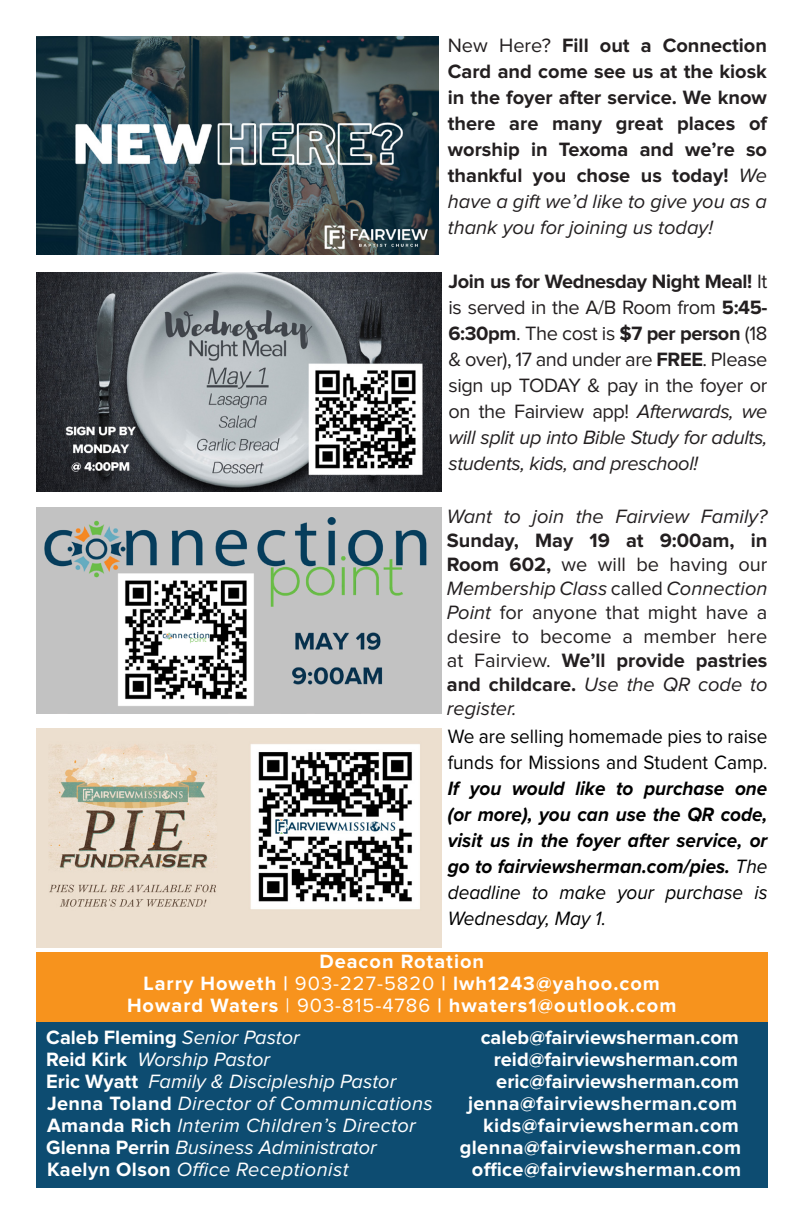
<style>
.page{position:relative;width:792px;height:1224px;background:#fff}
.page>*{position:absolute;margin:0;border:0;box-sizing:border-box;transform-origin:0 0}
.t1{font:20px/24px "Proxima Nova";letter-spacing:-.01em;color:#231f20;text-align:justify}
.t2{font:italic 700 20px/26px "Proxima Nova";color:#000;text-align:justify;scale:.95 1}
.t3{font:700 20px/26px "Proxima Nova";color:#231f20;text-align:justify}
.t4{font:700 20px "Proxima Nova";letter-spacing:.05em;color:#fff}
.t5{font:700 20px "Proxima Nova";letter-spacing:.02em;color:#fff}
.t6{font:italic 20px "Proxima Nova";letter-spacing:.02em;color:#fff}
.t7{font:700 20px "Proxima Nova";color:#fff}
.t8{font:italic 20px "Proxima Nova";color:#fff}
.s1{font-weight:400}
.s2{font-weight:400;font-style:italic}
.s3{font-weight:700}
.s4{font-style:italic}
.s5{font-weight:400;font-style:normal}
.s6{font-weight:700;font-style:normal}
</style>
<div class="page">
<div style="left:36px;top:1007px;width:732px;height:181px;background:#0d4c71"></div>
<div style="left:36px;top:952px;width:732px;height:69px;background:#f7931d"></div>
<img style="left:36px;top:36px;width:402px;height:219px">
<img style="left:36px;top:729px;width:405px;height:219px">
<img style="left:37px;top:508px;width:404px;height:206px">
<img style="left:37px;top:273px;width:404px;height:218px">
<p class="t3" style="left:448px;top:33px;width:321px"><span class="s1">New Here?</span> Fill out a Connection Card and come see us at the kiosk in the foyer after service. We know there are many great places of worship in Texoma and we’re so thankful you chose us today! <span class="s2">We have a gift we’d like to give you as a thank you for joining us today!</span></p>
<p class="t1" style="left:449px;top:269px;width:320px;line-height:26px"><span class="s3">Join us for Wednesday Night Meal!</span> It is served in the A/B Room from <span class="s3">5:45- 6:30pm</span>. The cost is <span class="s3">$7 per person</span> (18 &amp; over), 17 and under are <span class="s3">FREE</span>. Please sign up TODAY &amp; pay in the foyer or on the Fairview app! <span class="s4">Afterwards, we will split up into Bible Study for adults, students, kids, and preschool!</span></p>
<p class="t1" style="left:447px;top:505px;width:322px"><span class="s4">Want to join the Fairview Family?<br></span><span class="s3">Sunday, May 19 at 9:00am, in Room 602,</span> we will be having our <span class="s4">Membership Class</span> called <span class="s4">Connection Point</span> for anyone that might have a desire to become a member here at Fairview. <span class="s3">We’ll provide pastries and childcare.</span> <span class="s4">Use the QR code to register.</span></p>
<p class="t2" style="left:448px;top:723px;width:338px"><span class="s5">We are selling homemade pies to raise funds for Missions and Student Camp.<br></span>If you would like to purchase one (or more), you can use the QR code, visit us in the foyer after service, or go to fairviewsherman.com/pies. <span class="s1">The deadline to make your purchase is Wednesday, May 1.</span></p>
<p class="t4" style="left:319px;top:950px;width:166px">Deacon Rotation</p>
<p class="t4" style="left:144px;top:972px;width:518px">Larry Howeth | <span class="s1">903-227-5820</span> | lwh1243@yahoo.com</p>
<p class="t4" style="left:127px;top:994px;width:551px">Howard Waters <span class="s1">| 903-815-4786</span> | hwaters1@outlook.com</p>
<p class="t7" style="left:46px;top:1026px;width:255px">Caleb Fleming <span class="s2">Senior Pastor</span></p>
<p class="t7" style="left:481px;top:1026px;width:260px">caleb@fairviewsherman.com</p>
<p class="t8" style="left:46px;top:1049px;width:225px"><span class="s6">Reid Kirk</span> Worship Pastor</p>
<p class="t7" style="left:494px;top:1048px;width:246px">reid@fairviewsherman.com</p>
<p class="t8" style="left:46px;top:1071px;width:352px"><span class="s6">Eric Wyatt</span> Family &amp; Discipleship Pastor</p>
<p class="t7" style="left:496px;top:1070px;width:244px">eric@fairviewsherman.com</p>
<p class="t6" style="left:47px;top:1093px;width:387px"><span class="s6">Jenna Toland</span> Director of Communications</p>
<p class="t5" style="left:468px;top:1092px;width:271px">jenna@fairviewsherman.com</p>
<p class="t6" style="left:47px;top:1115px;width:370px"><span class="s6">Amanda Rich</span> Interim Children’s Director</p>
<p class="t5" style="left:483px;top:1114px;width:257px">kids@fairviewsherman.com</p>
<p class="t8" style="left:46px;top:1137px;width:332px"><span class="s6">Glenna Perrin</span> Business Administrator</p>
<p class="t5" style="left:460px;top:1136px;width:283px">glenna@fairviewsherman.com</p>
<p class="t6" style="left:47px;top:1159px;width:303px"><span class="s6">Kaelyn Olson</span> Office Receptionist</p>
<p class="t5" style="left:472px;top:1158px;width:271px">office@fairviewsherman.com</p>
</div>
